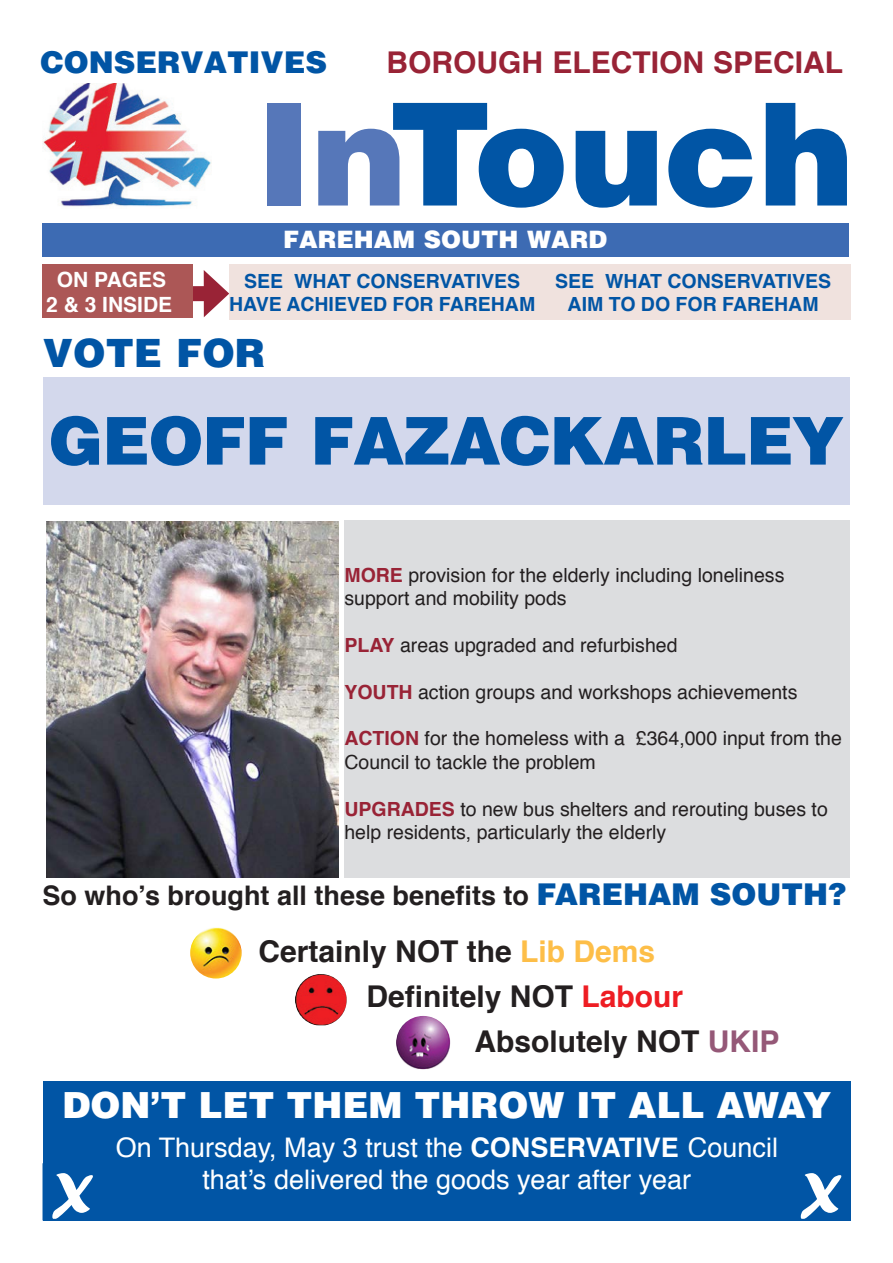
<style>
.page{position:relative;width:893px;height:1263px;background:#fff}
.page>*{position:absolute;margin:0;border:0;box-sizing:border-box;transform-origin:0 0}
.t1{font:900 142.5px "Helvetica LT Std";color:#0155a5}
.t2{font:900 66px "Helvetica LT Std";letter-spacing:-.02em;color:#0155a5}
.t3{font:59.4px "Forte MT Std";color:#fff}
.t4{font:900 39px "Helvetica LT Std";color:#0155a5}
.t5{font:900 36px "Helvetica LT Std";color:#fff}
.t6{font:700 30px "Helvetica";color:#231f20}
.t7{font:700 30px "Helvetica";color:#992336}
.t8{font:900 30px "Helvetica LT Std";color:#0155a5}
.t9{font:27px "Helvetica";color:#fff}
.t10{font:700 27px "Helvetica";color:#231f20}
.t11{font:900 24px "Helvetica LT Std";color:#fff}
.t12{font:700 21px "Helvetica";color:#fff}
.t13{font:19.5px/23.4px "Helvetica";color:#231f20}
.t14{font:700 19.5px/23.4px "Helvetica";color:#0155a5;text-align:center}
.s1{color:#5677b9}
.s2{font-weight:700;color:#992336}
.s3{font-family:"Helvetica LT Std";font-weight:900;font-size:30px;color:#0155a5}
.s4{color:#fdbe48}
.s5{color:#ee1d23}
.s6{color:#955877}
.s7{font-weight:700}
</style>
<div class="page">
<div style="left:184px;top:286px;width:30px;height:15px;background:#992336"></div>
<svg style="left:204px;top:270px;width:25px;height:47px"></svg>
<div style="left:42px;top:223px;width:806px;height:33px;background:#3d6bb3"></div>
<img style="left:42px;top:84px;width:170px;height:123px">
<div style="left:43px;top:1081px;width:808px;height:139px;background:#0155a5"></div>
<div style="left:344px;top:520px;width:505px;height:357px;background:#dcdddf"></div>
<div style="left:43px;top:377px;width:806px;height:128px;background:#d3d8ec"></div>
<img style="left:190px;top:927px;width:52px;height:51px;border-radius:26px">
<img style="left:295px;top:974px;width:52px;height:51px">
<img style="left:396px;top:1016px;width:54px;height:53px">
<div style="left:229px;top:265px;width:306px;height:55px;background:#f0e2de"></div>
<div style="left:536px;top:265px;width:314px;height:55px;background:#f0e2de"></div>
<div style="left:43px;top:264px;width:150px;height:54px;background:#ac5756"></div>
<img style="left:47px;top:522px;width:291px;height:355px">
<p class="t8" style="left:40px;top:43px;width:288px">CONSERVATIVES</p>
<p class="t7" style="left:386px;top:38px;width:458px">BOROUGH ELECTION SPECIAL</p>
<p class="t1" style="left:256px;top:61px;width:599px"><span class="s1">In</span>Touch</p>
<p class="t12" style="left:57px;top:262px;width:111px">ON PAGES</p>
<p class="t12" style="left:46px;top:287px;width:128px">2 &amp; 3 INSIDE</p>
<p class="t11" style="left:283px;top:224px;width:326px">FAREHAM SOUTH WARD</p>
<p class="t14" style="left:229px;top:270px;width:308px">SEE WHAT CONSERVATIVES<br>HAVE ACHIEVED FOR FAREHAM</p>
<p class="t14" style="left:555px;top:270px;width:277px">SEE WHAT CONSERVATIVES<br>AIM TO DO FOR FAREHAM</p>
<p class="t4" style="left:43px;top:328px;width:224px">VOTE FOR</p>
<p class="t2" style="left:48px;top:398px;width:797px">GEOFF FAZACKARLEY</p>
<p class="t13" style="left:344px;top:564px;width:441px"><span class="s2">MORE</span> provision for the elderly including loneliness</p>
<p class="t13" style="left:344px;top:587px;width:224px">support and mobility pods</p>
<p class="t13" style="left:344px;top:634px;width:335px"><span class="s2">PLAY</span> areas upgraded and refurbished</p>
<p class="t13" style="left:344px;top:681px;width:455px"><span class="s2">YOUTH</span> action groups and workshops achievements</p>
<p class="t13" style="left:344px;top:727px;width:499px"><span class="s2">ACTION</span> for the homeless with a £364,000 input from the<br>Council to tackle the problem</p>
<p class="t13" style="left:344px;top:798px;width:485px"><span class="s2">UPGRADES</span> to new bus shelters and rerouting buses to help residents, particularly the elderly</p>
<p class="t10" style="left:43px;top:874px;width:806px">So who’s brought all these benefits to <span class="s3">FAREHAM SOUTH?</span></p>
<p class="t6" style="left:259px;top:928px;width:398px">Certainly NOT the <span class="s4">Lib Dems</span></p>
<p class="t6" style="left:367px;top:973px;width:318px">Definitely NOT <span class="s5">Labour</span></p>
<p class="t6" style="left:475px;top:1018px;width:307px">Absolutely NOT <span class="s6">UKIP</span></p>
<p class="t5" style="left:63px;top:1082px;width:770px">DON’T LET THEM THROW IT ALL AWAY</p>
<p class="t9" style="left:116px;top:1126px;width:664px">On Thursday, May 3 trust the <span class="s7">CONSERVATIVE</span> Council</p>
<p class="t9" style="left:202px;top:1159px;width:490px">that’s delivered the goods year after year</p>
<p class="t3" style="left:51px;top:1157px;width:44px">X</p>
<p class="t3" style="left:799px;top:1157px;width:44px">X</p>
</div>
